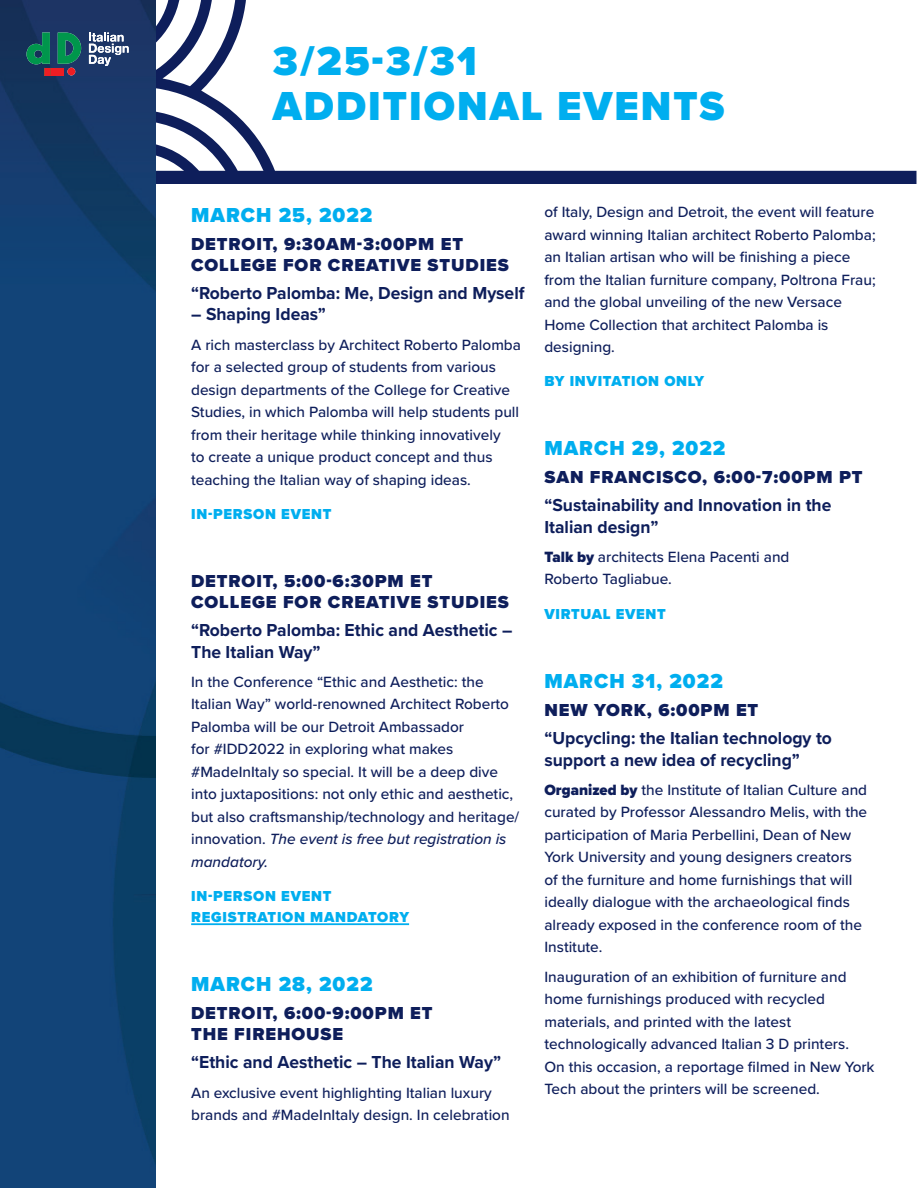
<style>
.page{position:relative;width:918px;height:1188px;background:#fff}
.page>*{position:absolute;margin:0;border:0;box-sizing:border-box;transform-origin:0 0}
.t1{font:900 42px/45px "Proxima Nova";letter-spacing:.05em;color:#00aeef}
.t2{font:900 21px "Proxima Nova";letter-spacing:.05em;color:#00aeef}
.t3{font:700 18px/21.6px "Proxima Nova";color:#0e1e5b}
.t4{font:900 18px/21px "Proxima Nova";letter-spacing:.05em;color:#0e1e5b}
.t5{font:500 15.3px/22.5px "Proxima Nova";color:#0e1e5b}
.t6{font:900 15px/21.6px "Proxima Nova";letter-spacing:.05em;color:#00aeef}
.s1{font-style:italic}
.s2{font-weight:900;font-size:15.45px}
</style>
<div class="page">
<svg style="left:155px;top:0;width:130px;height:171px"></svg>
<div style="left:154px;top:171px;width:763px;height:15px;background:#0e1e5b"></div>
<div style="left:155px;top:184px;width:761px;height:100px;background:#fff"></div>
<img style="left:0;top:0;width:155px;height:1188px">
<hr style="left:191px;top:923px;width:218px;height:2px;background:#00aeef">
<div style="left:44px;top:68px;width:20px;height:7px;background:#ee1d23"></div>
<svg style="left:89px;top:33px;width:40px;height:33px"></svg>
<svg style="left:58px;top:33px;width:23px;height:31px"></svg>
<svg style="left:27px;top:33px;width:23px;height:31px"></svg>
<div style="left:67px;top:68px;width:8px;height:7px;background:#ee1d23;border-radius:50%"></div>
<h1 class="t1" style="left:273px;top:38px;width:453px">3/25-3/31<br>ADDITIONAL EVENTS</h1>
<h2 class="t2" style="left:191px;top:199px;width:183px">MARCH 25, 2022</h2>
<p class="t4" style="left:191px;top:233px;width:319px">DETROIT, 9:30AM-3:00PM ET<br>COLLEGE FOR CREATIVE STUDIES</p>
<p class="t3" style="left:191px;top:282px;width:335px">“Roberto Palomba: Me, Design and Myself</p>
<p class="t3" style="left:191px;top:303px;width:136px">– Shaping Ideas”</p>
<p class="t5" style="left:191px;top:333px;width:331px">A rich masterclass by Architect Roberto Palomba for a selected group of students from various design departments of the College for Creative Studies, in which Palomba will help students pull from their heritage while thinking innovatively<br>to create a unique product concept and thus teaching the Italian way of shaping ideas.</p>
<p class="t6" style="left:191px;top:503px;width:142px">IN-PERSON EVENT</p>
<p class="t4" style="left:191px;top:570px;width:319px">DETROIT, 5:00-6:30PM ET<br>COLLEGE FOR CREATIVE STUDIES</p>
<p class="t3" style="left:191px;top:619px;width:323px">“Roberto Palomba: Ethic and Aesthetic –<br>The Italian Way”</p>
<p class="t5" style="left:191px;top:670px;width:330px">In the Conference “Ethic and Aesthetic: the Italian Way” world-renowned Architect Roberto Palomba will be our Detroit Ambassador<br>for #IDD2022 in exploring what makes #MadeInItaly so special. It will be a deep dive into juxtapositions: not only ethic and aesthetic, but also craftsmanship/technology and heritage/ innovation. <span class="s1">The event is free but registration is mandatory.</span></p>
<p class="t6" style="left:191px;top:885px;width:219px">IN-PERSON EVENT<br>REGISTRATION MANDATORY</p>
<h2 class="t2" style="left:191px;top:969px;width:183px">MARCH 28, 2022</h2>
<p class="t4" style="left:191px;top:1002px;width:243px">DETROIT, 6:00-9:00PM ET<br>THE FIREHOUSE</p>
<p class="t3" style="left:191px;top:1051px;width:311px">“Ethic and Aesthetic – The Italian Way”</p>
<p class="t5" style="left:191px;top:1081px;width:320px">An exclusive event highlighting Italian luxury brands and #MadeInItaly design. In celebration</p>
<p class="t5" style="left:544px;top:200px;width:333px">of Italy, Design and Detroit, the event will feature award winning Italian architect Roberto Palomba; an Italian artisan who will be finishing a piece from the Italian furniture company, Poltrona Frau; and the global unveiling of the new Versace Home Collection that architect Palomba is designing.</p>
<p class="t6" style="left:544px;top:370px;width:161px">BY INVITATION ONLY</p>
<h2 class="t2" style="left:544px;top:432px;width:183px">MARCH 29, 2022</h2>
<p class="t4" style="left:544px;top:466px;width:320px">SAN FRANCISCO, 6:00-7:00PM PT</p>
<p class="t3" style="left:544px;top:494px;width:289px">“Sustainability and Innovation in the<br>Italian design”</p>
<p class="t5" style="left:544px;top:545px;width:247px"><span class="s2">Talk by</span> architects Elena Pacenti and<br>Roberto Tagliabue.</p>
<p class="t6" style="left:544px;top:603px;width:123px">VIRTUAL EVENT</p>
<h2 class="t2" style="left:544px;top:665px;width:180px">MARCH 31, 2022</h2>
<p class="t4" style="left:544px;top:699px;width:215px">NEW YORK, 6:00PM ET</p>
<p class="t3" style="left:544px;top:727px;width:289px">“Upcycling: the Italian technology to support a new idea of recycling”</p>
<p class="t5" style="left:544px;top:778px;width:324px"><span class="s2">Organized by</span> the Institute of Italian Culture and curated by Professor Alessandro Melis, with the participation of Maria Perbellini, Dean of New York University and young designers creators of the furniture and home furnishings that will ideally dialogue with the archaeological finds already exposed in the conference room of the Institute.</p>
<p class="t5" style="left:544px;top:965px;width:332px">Inauguration of an exhibition of furniture and home furnishings produced with recycled materials, and printed with the latest technologically advanced Italian 3 D printers.<br>On this occasion, a reportage filmed in New York Tech about the printers will be screened.</p>
</div>
